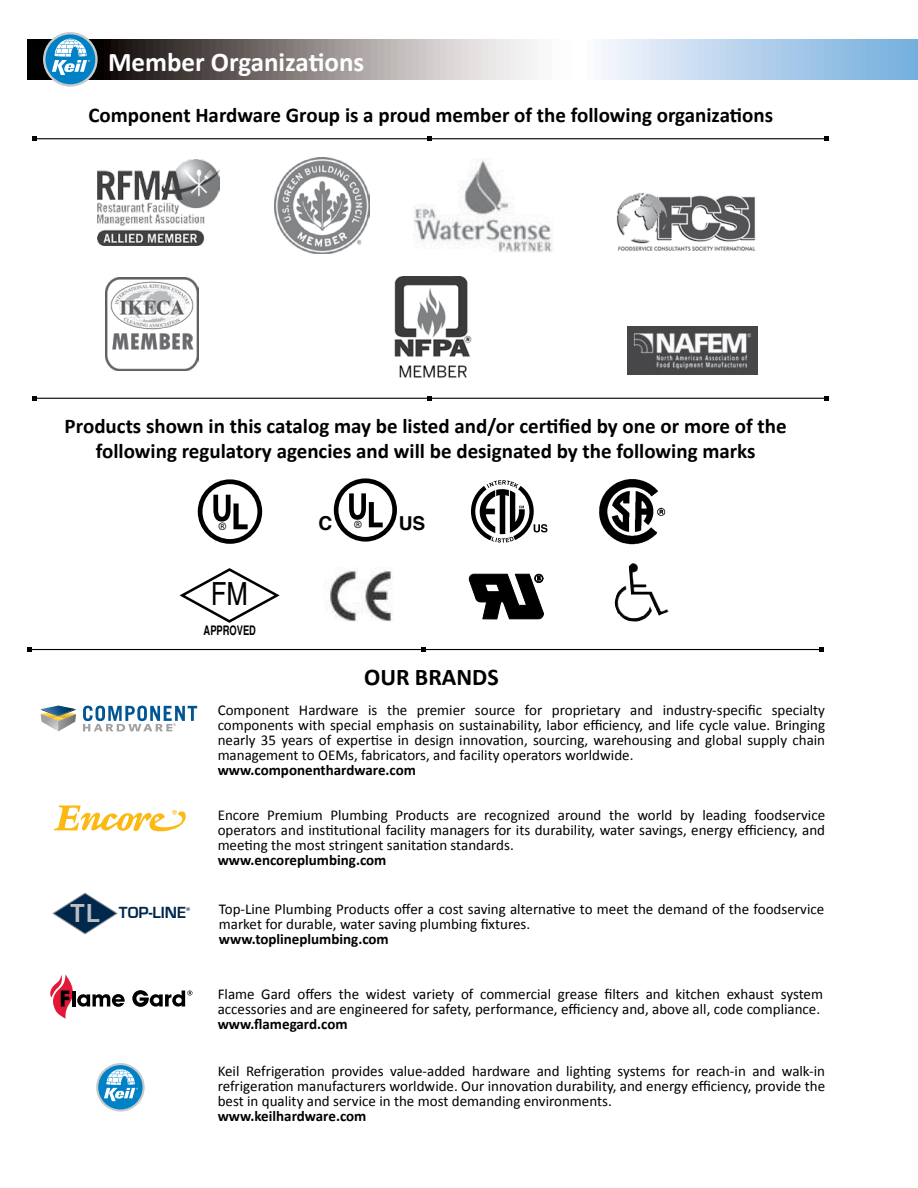
<style>
.page{position:relative;width:918px;height:1188px;background:#fff}
.page>*{position:absolute;margin:0;border:0;box-sizing:border-box;transform-origin:0 0}
.t1{font:condensed 31.5px "Helvetica";color:#000}
.t2{font:700 27px "Calibri";color:#fff}
.t3{font:700 24px "Calibri";color:#000}
.t4{font:700 21px/25.2px "Calibri";color:#000;text-align:center}
.t5{font:700 19.2px "Helvetica";color:#000}
.t6{font:16.8px "Myriad";color:#000}
.t7{font:700 16.65px "Eurostile";color:#00274c}
.t8{font:15px/15px "Calibri";color:#000;text-align:justify}
.t9{font:700 15px "Calibri";color:#000}
.t10{font:700 condensed 13.05px "Helvetica";color:#000;scale:.87 1}
.t11{font:700 10.35px "Myriad";color:#fdb913}
.t12{font:600 6.6px "Myriad Pro";color:#a1a1a4}
.t13{font:700 5.7px "Eurostile";color:#00274c}
.s1{font-size:26.85px;color:#bcbec0}
</style>
<div class="page">
<svg style="left:27px;top:39px;width:891px;height:41px;background:#a0a8b1"></svg>
<svg style="left:44px;top:33px;width:52px;height:52px"></svg>
<div style="left:43px;top:32px;width:55px;height:55px;border:2px solid #c9cacc;border-radius:50%"></div>
<svg style="left:52px;top:39px;width:38px;height:36px"></svg>
<hr style="left:430px;top:398px;width:397px;height:1px;background:#000">
<svg style="left:427px;top:396px;width:5px;height:4px"></svg>
<svg style="left:825px;top:396px;width:4px;height:4px"></svg>
<hr style="left:35px;top:398px;width:394px;height:1px;background:#000">
<svg style="left:33px;top:396px;width:4px;height:4px"></svg>
<hr style="left:430px;top:138px;width:397px;height:1px;background:#000">
<svg style="left:427px;top:136px;width:5px;height:5px"></svg>
<svg style="left:825px;top:136px;width:4px;height:5px"></svg>
<hr style="left:35px;top:138px;width:394px;height:1px;background:#000">
<svg style="left:33px;top:136px;width:4px;height:5px"></svg>
<svg style="left:469px;top:573px;width:75px;height:47px"></svg>
<img style="left:330px;top:569px;width:62px;height:52px">
<div style="left:198px;top:479px;width:64px;height:65px;border:5px solid #000;border-radius:50%"></div>
<svg style="left:213px;top:495px;width:35px;height:34px"></svg>
<img style="left:599px;top:479px;width:67px;height:66px">
<img style="left:614px;top:563px;width:55px;height:59px">
<svg style="left:471px;top:480px;width:76px;height:63px"></svg>
<div style="left:334px;top:478px;width:63px;height:64px;border:5px solid #000;border-radius:50%"></div>
<svg style="left:349px;top:493px;width:34px;height:34px"></svg>
<svg style="left:179px;top:568px;width:101px;height:55px"></svg>
<img style="left:627px;top:326px;width:131px;height:48px">
<img style="left:274px;top:157px;width:96px;height:96px">
<img style="left:413px;top:158px;width:139px;height:94px">
<img style="left:616px;top:193px;width:140px;height:58px">
<img style="left:106px;top:277px;width:93px;height:93px">
<img style="left:394px;top:276px;width:78px;height:102px">
<svg style="left:41px;top:706px;width:35px;height:25px"></svg>
<svg style="left:83px;top:706px;width:114px;height:25px"></svg>
<svg style="left:54px;top:805px;width:132px;height:27px"></svg>
<svg style="left:50px;top:975px;width:75px;height:44px"></svg>
<svg style="left:132px;top:990px;width:60px;height:17px"></svg>
<svg style="left:97px;top:1064px;width:47px;height:46px"></svg>
<div style="left:96px;top:1063px;width:49px;height:49px;border:2px solid #c9cacc;border-radius:50%"></div>
<svg style="left:104px;top:1069px;width:34px;height:32px"></svg>
<svg style="left:52px;top:892px;width:66px;height:43px"></svg>
<hr style="left:424px;top:649px;width:397px;height:1px;background:#000">
<svg style="left:422px;top:647px;width:4px;height:5px"></svg>
<svg style="left:819px;top:647px;width:5px;height:5px"></svg>
<hr style="left:29px;top:649px;width:395px;height:1px;background:#000">
<svg style="left:27px;top:647px;width:5px;height:5px"></svg>
<img style="left:97px;top:160px;width:122px;height:85px">
<h2 class="t2" style="left:108px;top:45px;width:258px">Member Organizations</h2>
<h3 class="t4" style="left:88px;top:102px;width:686px">Component Hardware Group is a proud member of the following organizations</h3>
<h3 class="t4" style="left:65px;top:412px;width:724px">Products shown in this catalog may be listed and/or certified by one or more of the following regulatory agencies and will be designated by the following marks</h3>
<p class="t6" style="left:218px;top:520px;width:10px">®</p>
<p class="t5" style="left:319px;top:507px;width:45px">C <sub>®</sub></p>
<p class="t5" style="left:399px;top:507px;width:28px">US</p>
<p class="t12" style="left:173px;top:722px;width:4px">®</p>
<h1 class="t1" style="left:211px;top:576px;width:39px">FM</h1>
<p class="t10" style="left:204px;top:623px;width:62px">APPROVED</p>
<h3 class="t3" style="left:364px;top:662px;width:136px">OUR BRANDS</h3>
<p class="t8" style="left:218px;top:702px;width:609px">Component Hardware is the premier source for proprietary and industry-specific specialty components with special emphasis on sustainability, labor efficiency, and life cycle value. Bringing nearly 35 years of expertise in design innovation, sourcing, warehousing and global supply chain management to OEMs, fabricators, and facility operators worldwide.</p>
<p class="t9" style="left:218px;top:761px;width:200px">www.componenthardware.com</p>
<p class="t11" style="left:172px;top:809px;width:7px">®</p>
<p class="t8" style="left:218px;top:807px;width:609px">Encore Premium Plumbing Products are recognized around the world by leading foodservice operators and institutional facility managers for its durability, water savings, energy efficiency, and meeting the most stringent sanitation standards.</p>
<p class="t9" style="left:218px;top:851px;width:170px">www.encoreplumbing.com</p>
<p class="t7" style="left:71px;top:904px;width:117px"><span class="s1">TL</span> TOP-LINE</p>
<p class="t13" style="left:186px;top:906px;width:6px">®</p>
<p class="t8" style="left:219px;top:900px;width:607px">Top-Line Plumbing Products offer a cost saving alternative to meet the demand of the foodservice market for durable, water saving plumbing fixtures.</p>
<p class="t9" style="left:219px;top:929px;width:171px">www.toplineplumbing.com</p>
<p class="t8" style="left:218px;top:985px;width:607px">Flame Gard offers the widest variety of commercial grease filters and kitchen exhaust system accessories and are engineered for safety, performance, efficiency and, above all, code compliance.</p>
<p class="t9" style="left:218px;top:1014px;width:131px">www.flamegard.com</p>
<p class="t8" style="left:218px;top:1063px;width:609px">Keil Refrigeration provides value-added hardware and lighting systems for reach-in and walk-in refrigeration manufacturers worldwide. Our innovation durability, and energy efficiency, provide the best in quality and service in the most demanding environments.</p>
<p class="t9" style="left:218px;top:1107px;width:150px">www.keilhardware.com</p>
</div>
